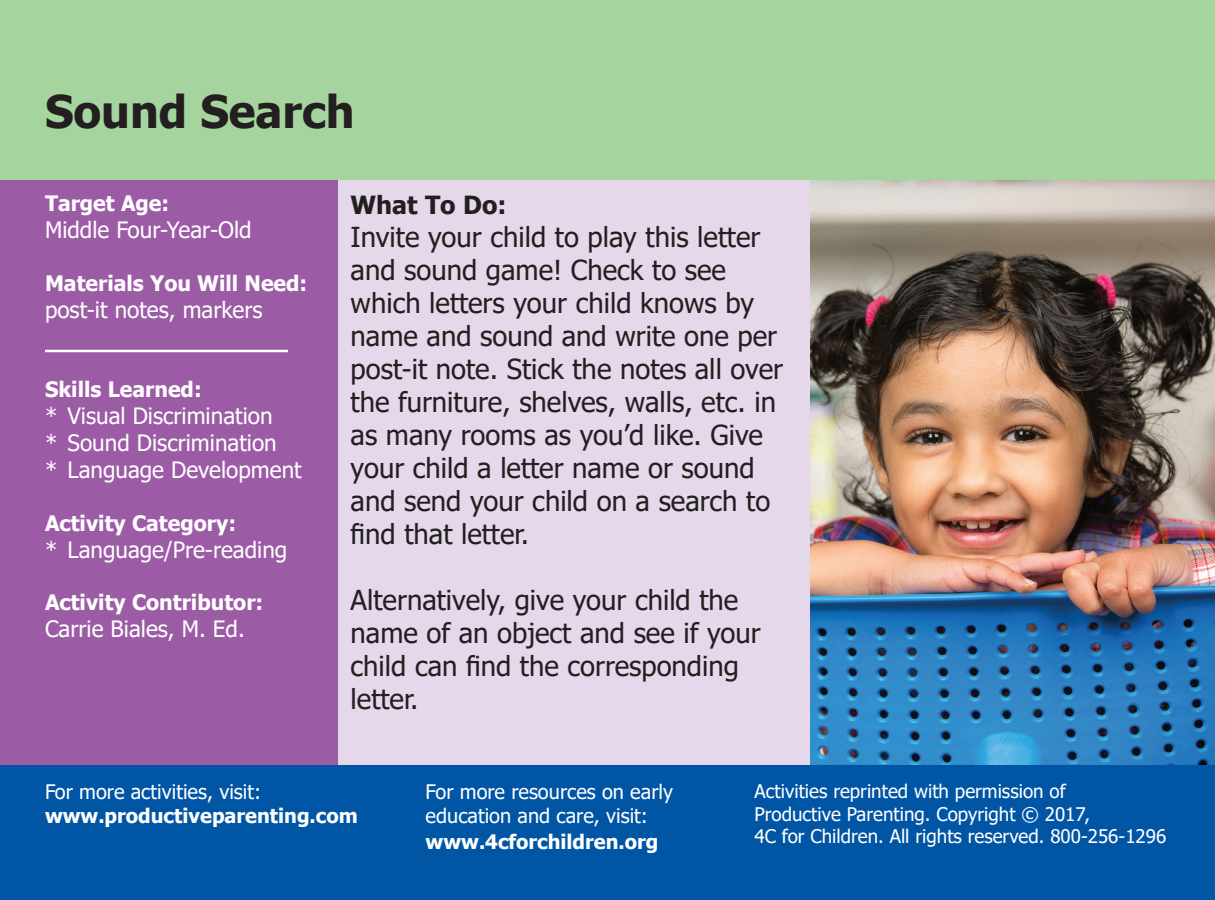
<style>
.page{position:relative;width:1215px;height:900px;background:#fff}
.page>*{position:absolute;margin:0;border:0;box-sizing:border-box;transform-origin:0 0}
.t1{font:700 45px "Tahoma";color:#231f20}
.t2{font:27.5px/33px "Tahoma";color:#231f20}
.t3{font:700 25px "Tahoma";color:#231f20}
.t4{font:22.5px "Tahoma";color:#fff}
.t5{font:700 21.25px "Tahoma";color:#fff}
.t6{font:20px/24.8px "Tahoma";color:#fff}
.t7{font:700 20px/24px "Tahoma";color:#fff}
.t8{font:18.75px/22.5px "Tahoma";color:#fff}
.s1{font-weight:400}
.s2{font-weight:700}
</style>
<div class="page">
<div style="left:0;top:0;width:1215px;height:205px;background:#a6d49e"></div>
<div style="left:316px;top:180px;width:899px;height:720px;background:#e5d8ea"></div>
<div style="left:0;top:180px;width:338px;height:720px;background:#9b5ba5"></div>
<hr style="left:45px;top:350px;width:243px;height:2px;background:#fff">
<img style="left:811px;top:180px;width:404px;height:585px">
<div style="left:0;top:765px;width:1215px;height:135px;background:#0155a5"></div>
<h1 class="t1" style="left:45px;top:80px;width:311px">Sound Search</h1>
<h2 class="t5" style="left:45px;top:189px;width:126px">Target Age:</h2>
<p class="t4" style="left:45px;top:215px;width:208px">Middle Four-Year-Old</p>
<h2 class="t5" style="left:45px;top:268px;width:264px">Materials You Will Need:</h2>
<p class="t4" style="left:45px;top:294px;width:219px">post-it notes, markers</p>
<h2 class="t5" style="left:45px;top:375px;width:158px">Skills Learned:</h2>
<p class="t4" style="left:45px;top:401px;width:229px">* Visual Discrimination</p>
<p class="t4" style="left:45px;top:428px;width:233px">* Sound Discrimination</p>
<p class="t4" style="left:45px;top:455px;width:258px">* Language Development</p>
<h2 class="t5" style="left:45px;top:508px;width:193px">Activity Category:</h2>
<p class="t4" style="left:45px;top:534px;width:244px">* Language/Pre-reading</p>
<h2 class="t5" style="left:45px;top:588px;width:220px">Activity Contributor:</h2>
<p class="t4" style="left:45px;top:614px;width:201px">Carrie Biales, M. Ed.</p>
<h2 class="t3" style="left:351px;top:187px;width:157px">What To Do:</h2>
<p class="t2" style="left:351px;top:222px;width:434px">Invite your child to play this letter and sound game! Check to see which letters your child knows by name and sound and write one per post-it note. Stick the notes all over the furniture, shelves, walls, etc. in as many rooms as you’d like. Give your child a letter name or sound and send your child on a search to find that letter.</p>
<p class="t2" style="left:351px;top:585px;width:412px">Alternatively, give your child the name of an object and see if your child can find the corresponding letter.</p>
<p class="t7" style="left:45px;top:781px;width:314px"><span class="s1">For more activities, visit: </span>www.productiveparenting.com</p>
<p class="t6" style="left:426px;top:781px;width:249px">For more resources on early education and care, visit: <span class="s2">www.4cforchildren.org</span></p>
<p class="t8" style="left:755px;top:781px;width:413px">Activities reprinted with permission of<br>Productive Parenting. Copyright © 2017,<br>4C for Children. All rights reserved. 800-256-1296</p>
</div>
